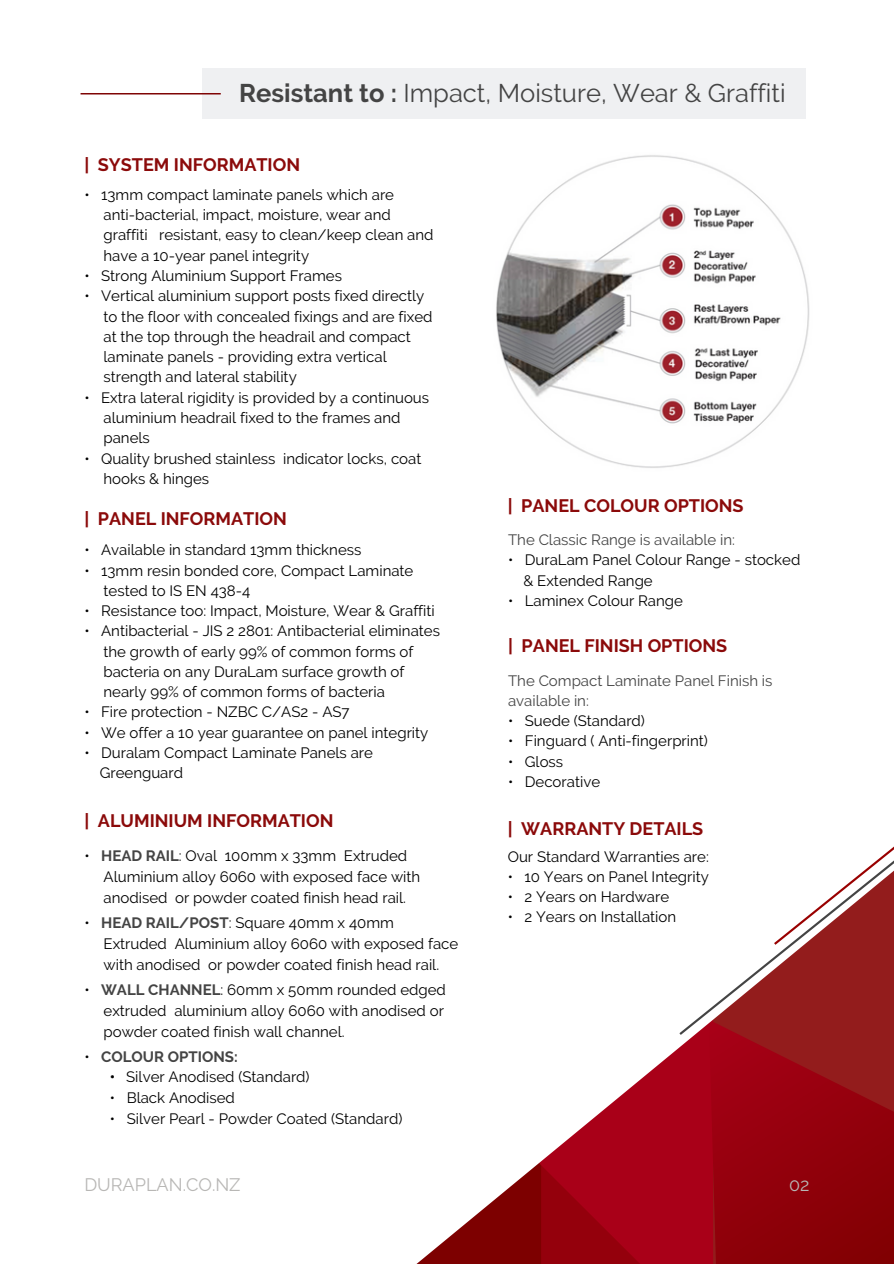
<style>
.page{position:relative;width:894px;height:1264px;background:#fff}
.page>*{position:absolute;margin:0;border:0;box-sizing:border-box;transform-origin:0 0}
.t1{font:25.5px "Raleway";color:#444}
.t2{font:700 18px "Raleway";color:#8b0a0a}
.t3{font:18px "Raleway";color:#b8b7b5}
.t4{font:15px "Raleway";color:#000}
.t5{font:15px/20.2px "Raleway";color:#444}
.t6{font:700 15px "Raleway";color:#444}
.s1{font-weight:700}
.s2{font-weight:700;color:#444}
.s3{font-weight:400;color:#000}
</style>
<div class="page">
<svg style="left:418px;top:1034px;width:475px;height:229px"></svg>
<svg style="left:679px;top:847px;width:214px;height:187px"></svg>
<div style="left:202px;top:69px;width:603px;height:50px;background:#eff0f2"></div>
<svg style="left:80px;top:93px;width:141px;height:1px"></svg>
<img style="left:496px;top:155px;width:314px;height:313px">
<p class="t1" style="left:239px;top:78px;width:547px"><span class="s1">Resistant to :</span> Impact, Moisture, Wear &amp; Graffiti</p>
<p class="t2" style="left:84px;top:154px;width:217px">| SYSTEM INFORMATION</p>
<p class="t4" style="left:84px;top:186px;width:311px">• 13mm compact laminate panels which are</p>
<p class="t4" style="left:103px;top:206px;width:289px">anti-bacterial, impact, moisture, wear and</p>
<p class="t4" style="left:103px;top:226px;width:331px">graffiti resistant, easy to clean/keep clean and</p>
<p class="t4" style="left:103px;top:247px;width:207px">have a 10-year panel integrity</p>
<p class="t4" style="left:84px;top:267px;width:259px">• Strong Aluminium Support Frames</p>
<p class="t4" style="left:84px;top:287px;width:341px">• Vertical aluminium support posts fixed directly</p>
<p class="t4" style="left:103px;top:307px;width:330px">to the floor with concealed fixings and are fixed</p>
<p class="t4" style="left:103px;top:328px;width:309px">at the top through the headrail and compact</p>
<p class="t4" style="left:103px;top:348px;width:285px">laminate panels - providing extra vertical</p>
<p class="t4" style="left:103px;top:368px;width:195px">strength and lateral stability</p>
<p class="t4" style="left:84px;top:388px;width:346px">• Extra lateral rigidity is provided by a continuous</p>
<p class="t4" style="left:103px;top:409px;width:298px">aluminium headrail fixed to the frames and</p>
<p class="t4" style="left:103px;top:429px;width:48px">panels</p>
<p class="t4" style="left:84px;top:449px;width:338px">• Quality brushed stainless indicator locks, coat</p>
<p class="t4" style="left:103px;top:469px;width:107px">hooks &amp; hinges</p>
<p class="t2" style="left:84px;top:508px;width:204px">| PANEL INFORMATION</p>
<p class="t4" style="left:84px;top:541px;width:278px">• Available in standard 13mm thickness</p>
<p class="t4" style="left:84px;top:561px;width:330px">• 13mm resin bonded core, Compact Laminate</p>
<p class="t4" style="left:103px;top:581px;width:148px">tested to IS EN 438-4</p>
<p class="t4" style="left:84px;top:602px;width:352px">• Resistance too: Impact, Moisture, Wear &amp; Graffiti</p>
<p class="t4" style="left:84px;top:622px;width:357px">• Antibacterial - JIS 2 2801: Antibacterial eliminates</p>
<p class="t4" style="left:103px;top:642px;width:311px">the growth of early 99% of common forms of</p>
<p class="t4" style="left:103px;top:662px;width:302px">bacteria on any DuraLam surface growth of</p>
<p class="t4" style="left:103px;top:683px;width:283px">nearly 99% of common forms of bacteria</p>
<p class="t4" style="left:84px;top:703px;width:267px">• Fire protection - NZBC C/AS2 - AS7</p>
<p class="t4" style="left:84px;top:723px;width:345px">• We offer a 10 year guarantee on panel integrity</p>
<p class="t4" style="left:84px;top:744px;width:290px">• Duralam Compact Laminate Panels are</p>
<p class="t4" style="left:100px;top:764px;width:85px">Greenguard</p>
<p class="t2" style="left:84px;top:809px;width:250px">| ALUMINIUM INFORMATION</p>
<p class="t4" style="left:84px;top:846px;width:324px">• <span class="s2">HEAD RAIL</span>: Oval 100mm x 33mm Extruded</p>
<p class="t4" style="left:103px;top:867px;width:318px">Aluminium alloy 6060 with exposed face with</p>
<p class="t4" style="left:103px;top:888px;width:304px">anodised or powder coated finish head rail.</p>
<p class="t4" style="left:84px;top:913px;width:311px">• <span class="s2">HEAD RAIL/POST</span>: Square 40mm x 40mm</p>
<p class="t4" style="left:103px;top:934px;width:356px">Extruded Aluminium alloy 6060 with exposed face</p>
<p class="t4" style="left:103px;top:955px;width:337px">with anodised or powder coated finish head rail.</p>
<p class="t4" style="left:84px;top:980px;width:363px">• <span class="s2">WALL CHANNEL</span>: 60mm x 50mm rounded edged</p>
<p class="t4" style="left:103px;top:1001px;width:342px">extruded aluminium alloy 6060 with anodised or</p>
<p class="t4" style="left:103px;top:1022px;width:242px">powder coated finish wall channel.</p>
<p class="t6" style="left:84px;top:1047px;width:155px"><span class="s3">•</span> COLOUR OPTIONS:</p>
<p class="t4" style="left:110px;top:1068px;width:201px"><span class="s1">•</span> Silver Anodised (Standard)</p>
<p class="t4" style="left:110px;top:1089px;width:126px">• Black Anodised</p>
<p class="t4" style="left:110px;top:1110px;width:294px">• Silver Pearl - Powder Coated (Standard)</p>
<p class="t2" style="left:507px;top:495px;width:237px">| PANEL COLOUR OPTIONS</p>
<p class="t5" style="left:508px;top:530px;width:228px">The Classic Range is available in:</p>
<p class="t4" style="left:508px;top:551px;width:293px">• DuraLam Panel Colour Range - stocked</p>
<p class="t4" style="left:523px;top:571px;width:131px">&amp; Extended Range</p>
<p class="t4" style="left:508px;top:592px;width:176px">• Laminex Colour Range</p>
<p class="t2" style="left:508px;top:635px;width:221px">| PANEL FINISH OPTIONS</p>
<p class="t5" style="left:508px;top:670px;width:266px">The Compact Laminate Panel Finish is available in:</p>
<p class="t4" style="left:508px;top:712px;width:138px">• Suede (Standard)</p>
<p class="t4" style="left:508px;top:732px;width:201px">• Finguard ( Anti-fingerprint)</p>
<p class="t4" style="left:508px;top:752px;width:57px">• Gloss</p>
<p class="t4" style="left:508px;top:773px;width:93px">• Decorative</p>
<p class="t2" style="left:507px;top:818px;width:197px">| WARRANTY DETAILS</p>
<p class="t4" style="left:507px;top:847px;width:202px">Our Standard Warranties are:</p>
<p class="t4" style="left:507px;top:867px;width:203px">• 10 Years on Panel Integrity</p>
<p class="t4" style="left:507px;top:888px;width:163px">• 2 Years on Hardware</p>
<p class="t4" style="left:507px;top:908px;width:170px">• 2 Years on Installation</p>
<p class="t3" style="left:84px;top:1174px;width:158px">DURAPLAN.CO.NZ</p>
<p class="t3" style="left:788px;top:1174px;width:22px">02</p>
</div>
